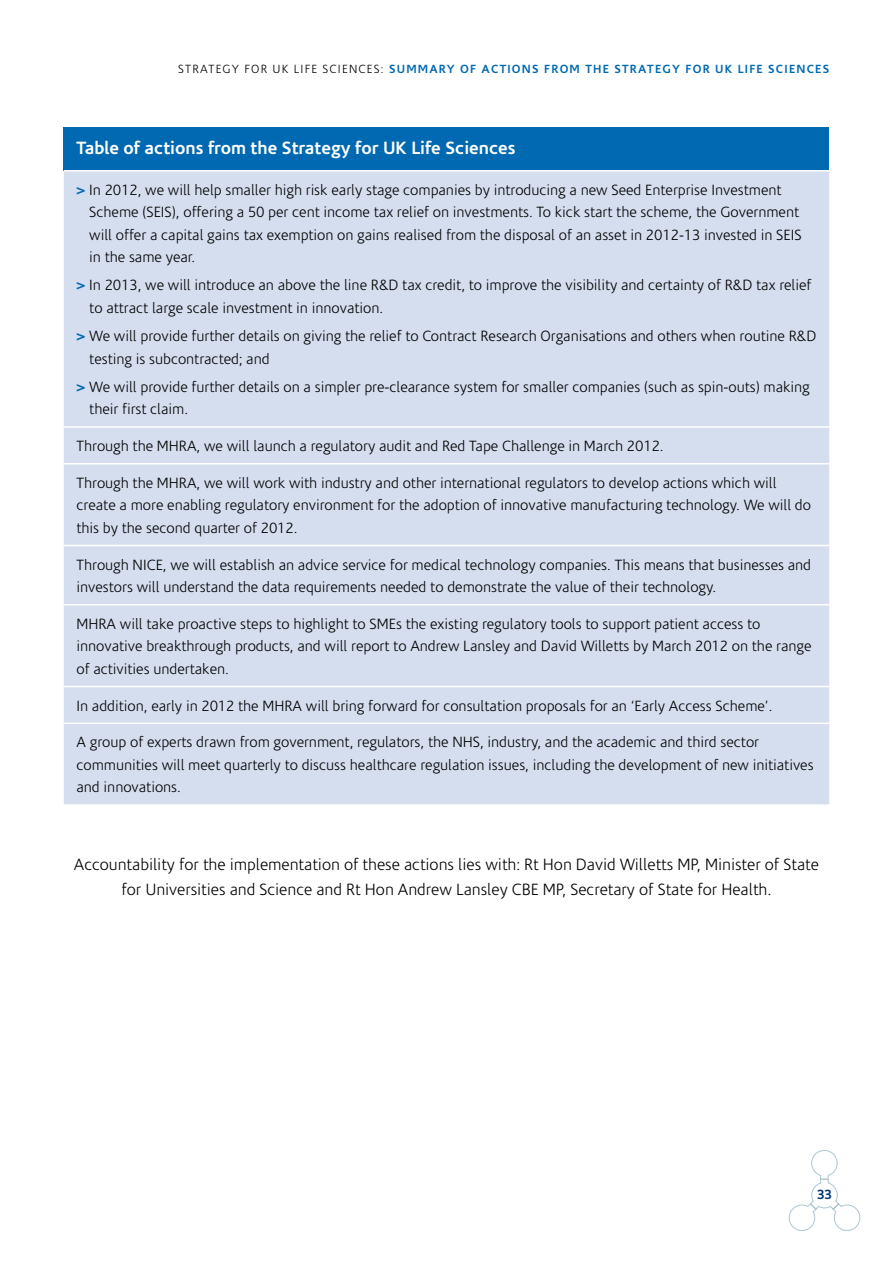
<style>
.page{position:relative;width:893px;height:1263px;background:#fff}
.page>*{position:absolute;margin:0;border:0;box-sizing:border-box;transform-origin:0 0}
.t1{font:700 18px "Corisande";color:#fff}
.t2{font:300 16.5px/25.5px "Corisande";color:#000;text-align:center}
.t3{font:300 15px/22.5px "Corisande";color:#000}
.t4{font:700 13.5px "Corisande";color:#003477}
.t5{font:700 12px "Corisande";letter-spacing:.1em;color:#0069b2}
.s1{font-weight:300;color:#000}
.s2{font-weight:700;color:#0069b2}
</style>
<div class="page">
<svg style="left:788px;top:1150px;width:72px;height:81px"></svg>
<div style="left:64px;top:128px;width:765px;height:43px;background:#0069b2"></div>
<div style="left:64px;top:172px;width:765px;height:632px;background:#d4deef"></div>
<hr style="left:64px;top:426px;width:765px;height:2px;background:#fff">
<hr style="left:64px;top:463px;width:765px;height:1px;background:#fff">
<hr style="left:64px;top:545px;width:765px;height:1px;background:#fff">
<hr style="left:64px;top:604px;width:765px;height:1px;background:#fff">
<hr style="left:64px;top:686px;width:765px;height:1px;background:#fff">
<hr style="left:64px;top:722px;width:765px;height:2px;background:#fff">
<hr style="left:64px;top:170px;width:765px;height:2px;background:#fff">
<p class="t5" style="left:178px;top:62px;width:652px"><span class="s1">STRATEGY FOR UK LIFE SCIENCES:</span> SUMMARY OF ACTIONS FROM THE STRATEGY FOR UK LIFE SCIENCES</p>
<p class="t1" style="left:77px;top:137px;width:441px">Table of actions from the Strategy for UK Life Sciences</p>
<p class="t3" style="left:89px;top:179px;width:714px;text-indent:-13px"><span class="s2">&gt;</span> In 2012, we will help smaller high risk early stage companies by introducing a new Seed Enterprise Investment Scheme (SEIS), offering a 50 per cent income tax relief on investments. To kick start the scheme, the Government will offer a capital gains tax exemption on gains realised from the disposal of an asset in 2012-13 invested in SEIS in the same year.</p>
<p class="t3" style="left:89px;top:274px;width:724px;text-indent:-13px"><span class="s2">&gt;</span> In 2013, we will introduce an above the line R&amp;D tax credit, to improve the visibility and certainty of R&amp;D tax relief to attract large scale investment in innovation.</p>
<p class="t3" style="left:89px;top:325px;width:729px;text-indent:-13px"><span class="s2">&gt;</span> We will provide further details on giving the relief to Contract Research Organisations and others when routine R&amp;D testing is subcontracted; and</p>
<p class="t3" style="left:89px;top:376px;width:722px;text-indent:-13px"><span class="s2">&gt;</span> We will provide further details on a simpler pre-clearance system for smaller companies (such as spin-outs) making their first claim.</p>
<p class="t3" style="left:77px;top:435px;width:589px">Through the MHRA, we will launch a regulatory audit and Red Tape Challenge in March 2012.</p>
<p class="t3" style="left:77px;top:472px;width:736px">Through the MHRA, we will work with industry and other international regulators to develop actions which will create a more enabling regulatory environment for the adoption of innovative manufacturing technology. We will do this by the second quarter of 2012.</p>
<p class="t3" style="left:77px;top:554px;width:736px">Through NICE, we will establish an advice service for medical technology companies. This means that businesses and investors will understand the data requirements needed to demonstrate the value of their technology.</p>
<p class="t3" style="left:77px;top:613px;width:736px">MHRA will take proactive steps to highlight to SMEs the existing regulatory tools to support patient access to innovative breakthrough products, and will report to Andrew Lansley and David Willetts by March 2012 on the range of activities undertaken.</p>
<p class="t3" style="left:77px;top:695px;width:697px">In addition, early in 2012 the MHRA will bring forward for consultation proposals for an ‘Early Access Scheme’.</p>
<p class="t3" style="left:77px;top:731px;width:739px">A group of experts drawn from government, regulators, the NHS, industry, and the academic and third sector communities will meet quarterly to discuss healthcare regulation issues, including the development of new initiatives and innovations.</p>
<p class="t2" style="left:74px;top:852px;width:746px">Accountability for the implementation of these actions lies with: Rt Hon David Willetts MP, Minister of State for Universities and Science and Rt Hon Andrew Lansley CBE MP, Secretary of State for Health.</p>
<p class="t4" style="left:817px;top:1187px;width:16px">33</p>
</div>
